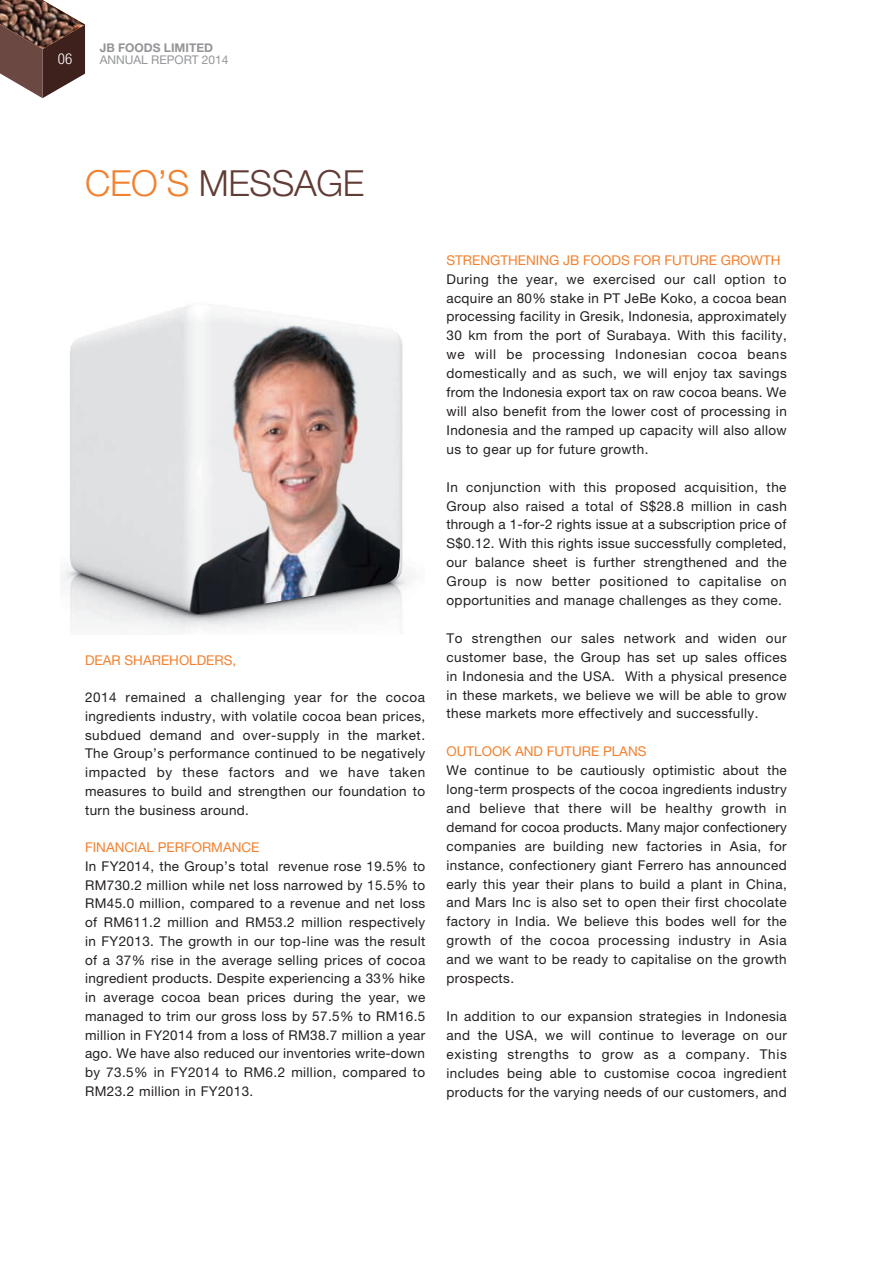
<style>
.page{position:relative;width:893px;height:1263px;background:#fff}
.page>*{position:absolute;margin:0;border:0;box-sizing:border-box;transform-origin:0 0}
.t1{font:300 36px "Helvetica Neue LT Std";letter-spacing:-.01em;color:#613b35}
.t2{font:300 condensed 15px "Helvetica Neue LT Std";color:#fff}
._00_E_Body_Text{font:13.5px/18.9px "Helvetica Neue LT Std";letter-spacing:.03em;color:#231f20;text-align:justify}
.t3{font:13.5px "Helvetica Neue LT Std";color:#f2812f}
.t4{font:12px "Helvetica Neue LT Std";color:#939598}
.t5{font:700 12px "Helvetica Neue LT Std";color:#939598}
.s1{color:#f2812f}
</style>
<div class="page">
<svg style="left:0;top:0;width:85px;height:98px"></svg>
<img style="left:62px;top:306px;width:350px;height:326px">
<img style="left:187px;top:316px;width:213px;height:298px">
<p class="t5" style="left:100px;top:40px;width:115px">JB FOODS LIMITED</p>
<p class="t2" style="left:58px;top:50px;width:16px">06</p>
<p class="t4" style="left:100px;top:52px;width:130px">ANNUAL REPORT 2014</p>
<h1 class="t1" style="left:85px;top:161px;width:281px"><span class="s1">CEO’S</span> MESSAGE</h1>
<p class="t3" style="left:85px;top:652px;width:153px">DEAR SHAREHOLDERS,</p>
<p class="_00_E_Body_Text" style="left:85px;top:688px;width:342px">2014 remained a challenging year for the cocoa ingredients industry, with volatile cocoa bean prices, subdued demand and over-supply in the market.<br>The Group’s performance continued to be negatively impacted by these factors and we have taken measures to build and strengthen our foundation to turn the business around.</p>
<p class="t3" style="left:85px;top:839px;width:176px">FINANCIAL PERFORMANCE</p>
<p class="_00_E_Body_Text" style="left:85px;top:856px;width:342px">In FY2014, the Group’s total revenue rose 19.5% to RM730.2 million while net loss narrowed by 15.5% to RM45.0 million, compared to a revenue and net loss of RM611.2 million and RM53.2 million respectively in FY2013. The growth in our top-line was the result of a 37% rise in the average selling prices of cocoa ingredient products. Despite experiencing a 33% hike in average cocoa bean prices during the year, we managed to trim our gross loss by 57.5% to RM16.5 million in FY2014 from a loss of RM38.7 million a year ago. We have also reduced our inventories write-down by 73.5% in FY2014 to RM6.2 million, compared to RM23.2 million in FY2013.</p>
<p class="t3" style="left:446px;top:252px;width:336px">STRENGTHENING JB FOODS FOR FUTURE GROWTH</p>
<p class="_00_E_Body_Text" style="left:446px;top:269px;width:342px">During the year, we exercised our call option to acquire an 80% stake in PT JeBe Koko, a cocoa bean processing facility in Gresik, Indonesia, approximately 30 km from the port of Surabaya. With this facility, we will be processing Indonesian cocoa beans domestically and as such, we will enjoy tax savings from the Indonesia export tax on raw cocoa beans. We will also benefit from the lower cost of processing in Indonesia and the ramped up capacity will also allow us to gear up for future growth.</p>
<p class="_00_E_Body_Text" style="left:446px;top:477px;width:342px">In conjunction with this proposed acquisition, the Group also raised a total of S$28.8 million in cash through a 1-for-2 rights issue at a subscription price of S$0.12. With this rights issue successfully completed, our balance sheet is further strengthened and the Group is now better positioned to capitalise on opportunities and manage challenges as they come.</p>
<p class="_00_E_Body_Text" style="left:446px;top:628px;width:342px">To strengthen our sales network and widen our customer base, the Group has set up sales offices in Indonesia and the USA. With a physical presence in these markets, we believe we will be able to grow these markets more effectively and successfully.</p>
<p class="t3" style="left:446px;top:743px;width:202px">OUTLOOK AND FUTURE PLANS</p>
<p class="_00_E_Body_Text" style="left:446px;top:761px;width:342px">We continue to be cautiously optimistic about the long-term prospects of the cocoa ingredients industry and believe that there will be healthy growth in demand for cocoa products. Many major confectionery companies are building new factories in Asia, for instance, confectionery giant Ferrero has announced early this year their plans to build a plant in China, and Mars Inc is also set to open their first chocolate factory in India. We believe this bodes well for the growth of the cocoa processing industry in Asia and we want to be ready to capitalise on the growth prospects.</p>
<p class="_00_E_Body_Text" style="left:446px;top:1006px;width:342px">In addition to our expansion strategies in Indonesia and the USA, we will continue to leverage on our existing strengths to grow as a company. This includes being able to customise cocoa ingredient products for the varying needs of our customers, and</p>
</div>
